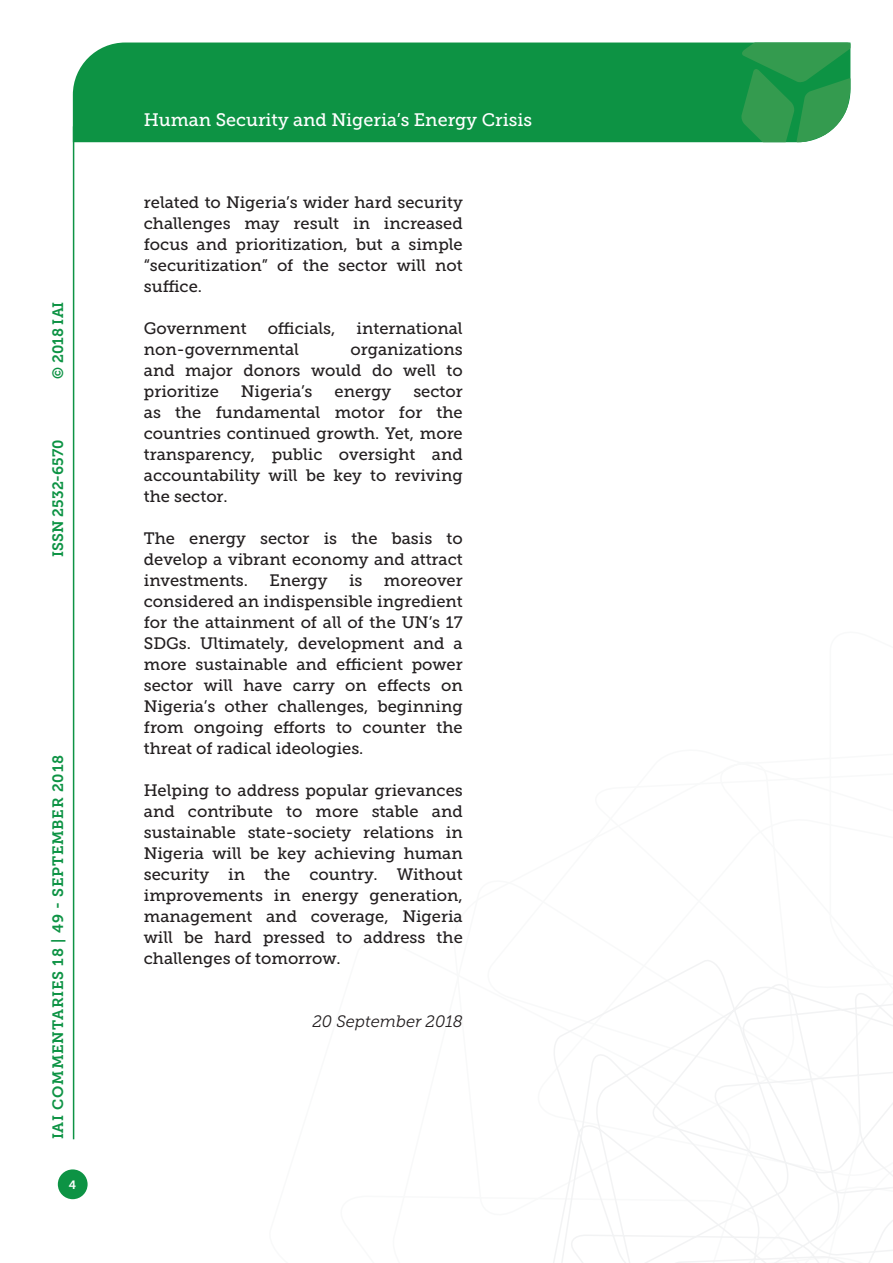
<style>
.page{position:relative;width:893px;height:1263px;background:#fff}
.page>*{position:absolute;margin:0;border:0;box-sizing:border-box;transform-origin:0 0}
.t1{font:18px "Museo Slab 500";color:#fff}
.Testo{font:16.5px/21px "Museo Slab 500";color:#231f20;text-align:justify}
.Testo-2{font:italic 16.5px "Museo Slab 300";color:#231f20}
.t2{font:15px "Museo Slab 700";letter-spacing:.05em;color:#0d9344}
.t3{font:15px "Museo Slab 700";color:#0d9344}
.t4{font:12px "Museo Slab 700";color:#fff}
</style>
<div class="page">
<svg style="left:553px;top:960px;width:340px;height:303px"></svg>
<div style="left:73px;top:43px;width:668px;height:99px;background:#0d9344"></div>
<svg style="left:741px;top:43px;width:109px;height:99px;background:#339d54"></svg>
<div style="left:58px;top:1169px;width:30px;height:30px;background:#0d9344;border-radius:50%"></div>
<hr style="left:73px;top:126px;width:1px;height:1013px;background:#0d9344">
<p class="t2" style="left:50px;top:379px;width:79px;rotate:-90deg">© 2018 IAI</p>
<p class="t3" style="left:50px;top:557px;width:119px;rotate:-90deg">ISSN 2532-6570</p>
<p class="t2" style="left:50px;top:1139px;width:386px;rotate:-90deg">IAI COMMENTARIES 18 | 49 - SEPTEMBER 2018</p>
<p class="t4" style="left:69px;top:1178px;width:9px">4</p>
<p class="t1" style="left:144px;top:110px;width:390px">Human Security and Nigeria’s Energy Crisis</p>
<p class="Testo" style="left:144px;top:192px;width:320px">related to Nigeria’s wider hard security challenges may result in increased focus and prioritization, but a simple “securitization” of the sector will not suffice.</p>
<p class="Testo" style="left:144px;top:318px;width:104px">Government</p>
<p class="Testo" style="left:268px;top:318px;width:69px">officials,</p>
<p class="Testo" style="left:357px;top:318px;width:108px">international</p>
<p class="Testo" style="left:144px;top:339px;width:157px">non-governmental</p>
<p class="Testo" style="left:144px;top:339px;width:320px;text-indent:207px">organizations and major donors would do well to prioritize</p>
<p class="Testo" style="left:241px;top:381px;width:73px">Nigeria’s</p>
<p class="Testo" style="left:335px;top:381px;width:58px">energy</p>
<p class="Testo" style="left:144px;top:381px;width:320px;text-indent:269px">sector as the fundamental motor for the countries continued growth. Yet, more transparency, public oversight and accountability will be key to reviving the sector.</p>
<p class="Testo" style="left:144px;top:528px;width:320px">The energy sector is the basis to develop a vibrant economy and attract investments.</p>
<p class="Testo" style="left:270px;top:570px;width:59px">Energy</p>
<p class="Testo" style="left:349px;top:570px;width:15px">is</p>
<p class="Testo" style="left:144px;top:570px;width:320px;text-indent:240px">moreover considered an indispensible ingredient for the attainment of all of the UN’s 17<br>SDGs. Ultimately, development and a more sustainable and efficient power sector will have carry on effects on Nigeria’s other challenges, beginning from ongoing efforts to counter the threat of radical ideologies.</p>
<p class="Testo" style="left:144px;top:780px;width:320px">Helping to address popular grievances and contribute to more stable and sustainable state-society relations in Nigeria will be key achieving human security in the country. Without improvements in energy generation, management and coverage, Nigeria will be hard pressed to address the challenges of tomorrow.</p>
<p class="Testo-2" style="left:312px;top:1012px;width:152px">20 September 2018</p>
</div>
